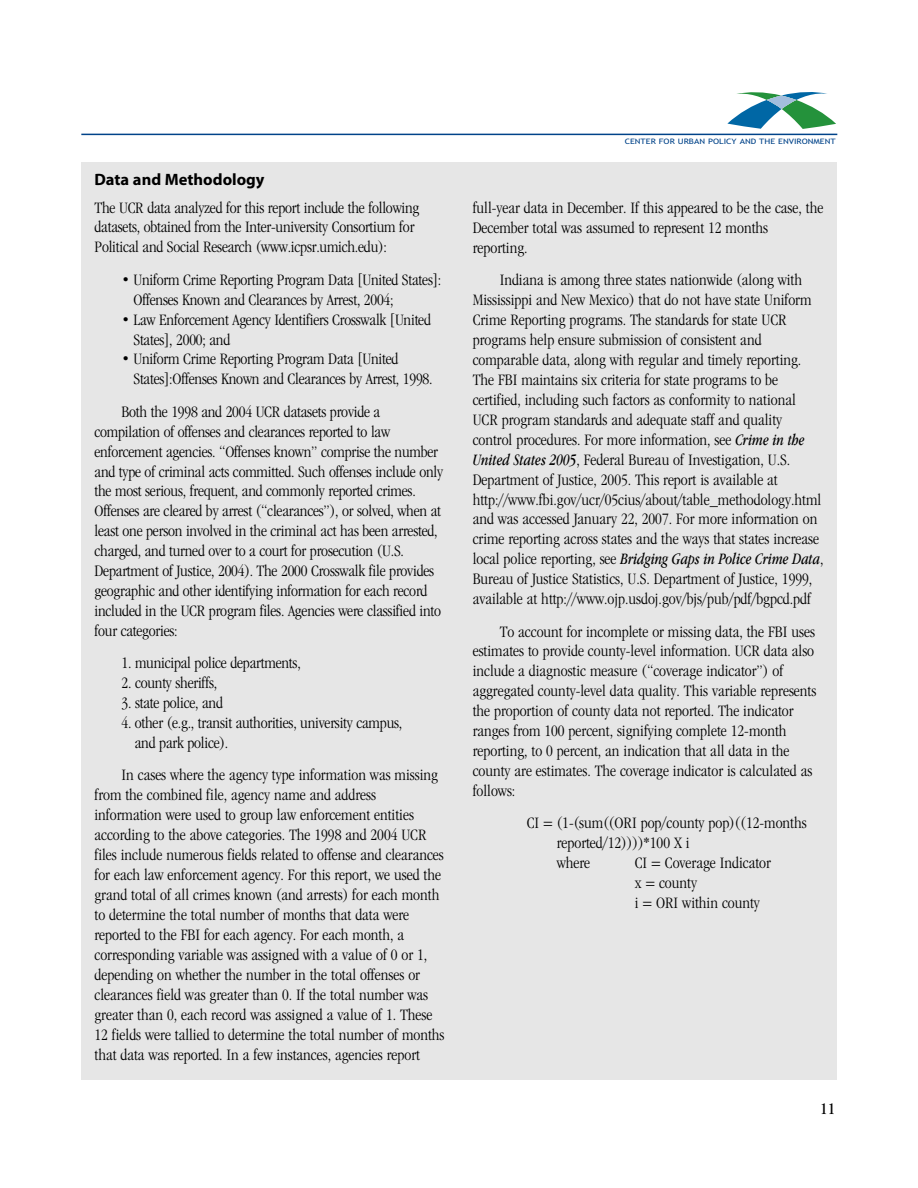
<style>
.page{position:relative;width:918px;height:1188px;background:#fff}
.page>*{position:absolute;margin:0;border:0;box-sizing:border-box;transform-origin:0 0}
.t1{font:300 condensed 16.5px/20px "ITC Garamond Std";color:#000}
.t2{font:italic 16.5px "Garamond IT Cby BT";color:#000;scale:.75 1}
.t3{font:700 16.5px "Myriad";color:#000}
.t4{font:condensed 15.75px "Garamond Itc T";color:#000}
.t5{font:7.5px "Trebuchet MS";color:#004389;scale:1.2 1}
.s1{font-family:"Garamond IT Cby BT";font-weight:400;font-style:italic;font-stretch:normal}
.s2{font-family:"ITC Garamond Std";font-weight:300;font-style:normal;font-stretch:condensed}
</style>
<div class="page">
<div style="left:81px;top:162px;width:756px;height:918px;background:#e6e6e6"></div>
<hr style="left:81px;top:134px;width:756px;height:1px;background:#004389">
<svg style="left:727px;top:92px;width:109px;height:37px"></svg>
<p class="t3" style="left:95px;top:173px;width:172px">Data and Methodology</p>
<p class="t1" style="left:95px;top:199px;width:326px">The UCR data analyzed for this report include the following datasets, obtained from the Inter-university Consortium for<br>Political and Social Research (www.icpsr.umich.edu):</p>
<p class="t1" style="left:134px;top:271px;width:309px;text-indent:-12px">• Uniform Crime Reporting Program Data [United States]:<br>Offenses Known and Clearances by Arrest, 2004;</p>
<p class="t1" style="left:134px;top:311px;width:299px;text-indent:-12px">• Law Enforcement Agency Identifiers Crosswalk [United<br>States], 2000; and</p>
<p class="t1" style="left:134px;top:351px;width:300px;text-indent:-12px">• Uniform Crime Reporting Program Data [United<br>States]:Offenses Known and Clearances by Arrest, 1998.</p>
<p class="t1" style="left:95px;top:403px;width:350px;text-indent:27px">Both the 1998 and 2004 UCR datasets provide a compilation of offenses and clearances reported to law enforcement agencies. “Offenses known” comprise the number and type of criminal acts committed. Such offenses include only the most serious, frequent, and commonly reported crimes.<br>Offenses are cleared by arrest (“clearances”), or solved, when at least one person involved in the criminal act has been arrested, charged, and turned over to a court for prosecution (U.S.<br>Department of Justice, 2004). The 2000 Crosswalk file provides geographic and other identifying information for each record included in the UCR program files. Agencies were classified into four categories:</p>
<p class="t1" style="left:122px;top:654px;width:181px">1. municipal police departments,</p>
<p class="t1" style="left:122px;top:674px;width:97px">2. county sheriffs,</p>
<p class="t1" style="left:122px;top:694px;width:103px">3. state police, and</p>
<p class="t1" style="left:135px;top:714px;width:269px;text-indent:-13px">4. other (e.g., transit authorities, university campus, and park police).</p>
<p class="t1" style="left:95px;top:766px;width:352px;text-indent:27px">In cases where the agency type information was missing from the combined file, agency name and address information were used to group law enforcement entities according to the above categories. The 1998 and 2004 UCR files include numerous fields related to offense and clearances for each law enforcement agency. For this report, we used the grand total of all crimes known (and arrests) for each month to determine the total number of months that data were reported to the FBI for each agency. For each month, a corresponding variable was assigned with a value of 0 or 1, depending on whether the number in the total offenses or clearances field was greater than 0. If the total number was greater than 0, each record was assigned a value of 1. These 12 fields were tallied to determine the total number of months that data was reported. In a few instances, agencies report</p>
<p class="t5" style="left:625px;top:137px;width:177px">CENTER FOR URBAN POLICY AND THE ENVIRONMENT</p>
<p class="t1" style="left:473px;top:199px;width:352px">full-year data in December. If this appeared to be the case, the<br>December total was assumed to represent 12 months reporting.</p>
<p class="t1" style="left:473px;top:271px;width:350px;text-indent:27px">Indiana is among three states nationwide (along with Mississippi and New Mexico) that do not have state Uniform Crime Reporting programs. The standards for state UCR programs help ensure submission of consistent and comparable data, along with regular and timely reporting.<br>The FBI maintains six criteria for state programs to be certified, including such factors as conformity to national UCR program standards and adequate staff and quality control procedures. For more information, see <span class="s1">Crime in the United States 2005</span>, Federal Bureau of Investigation, U.S.<br>Department of Justice, 2005. This report is available at http://www.fbi.gov/ucr/05cius/about/table_methodology.html and was accessed January 22, 2007. For more information on crime reporting across states and the ways that states increase</p>
<p class="t2" style="left:473px;top:553px;width:469px"><span class="s2">local police reporting, see</span> Bridging Gaps in Police Crime Data<span class="s2">,</span></p>
<p class="t1" style="left:473px;top:570px;width:341px">Bureau of Justice Statistics, U.S. Department of Justice, 1999, available at http://www.ojp.usdoj.gov/bjs/pub/pdf/bgpcd.pdf</p>
<p class="t1" style="left:473px;top:623px;width:345px;text-indent:27px">To account for incomplete or missing data, the FBI uses estimates to provide county-level information. UCR data also include a diagnostic measure (“coverage indicator”) of aggregated county-level data quality. This variable represents the proportion of county data not reported. The indicator ranges from 100 percent, signifying complete 12-month reporting, to 0 percent, an indication that all data in the county are estimates. The coverage indicator is calculated as follows:</p>
<p class="t1" style="left:557px;top:814px;width:252px;text-indent:-30px">CI = (1-(sum((ORI pop/county pop)((12-months reported/12))))*100 X i<br>where</p>
<p class="t1" style="left:635px;top:854px;width:138px">CI = Coverage Indicator x = county<br>i = ORI within county</p>
<p class="t4" style="left:820px;top:1100px;width:17px">11</p>
</div>
